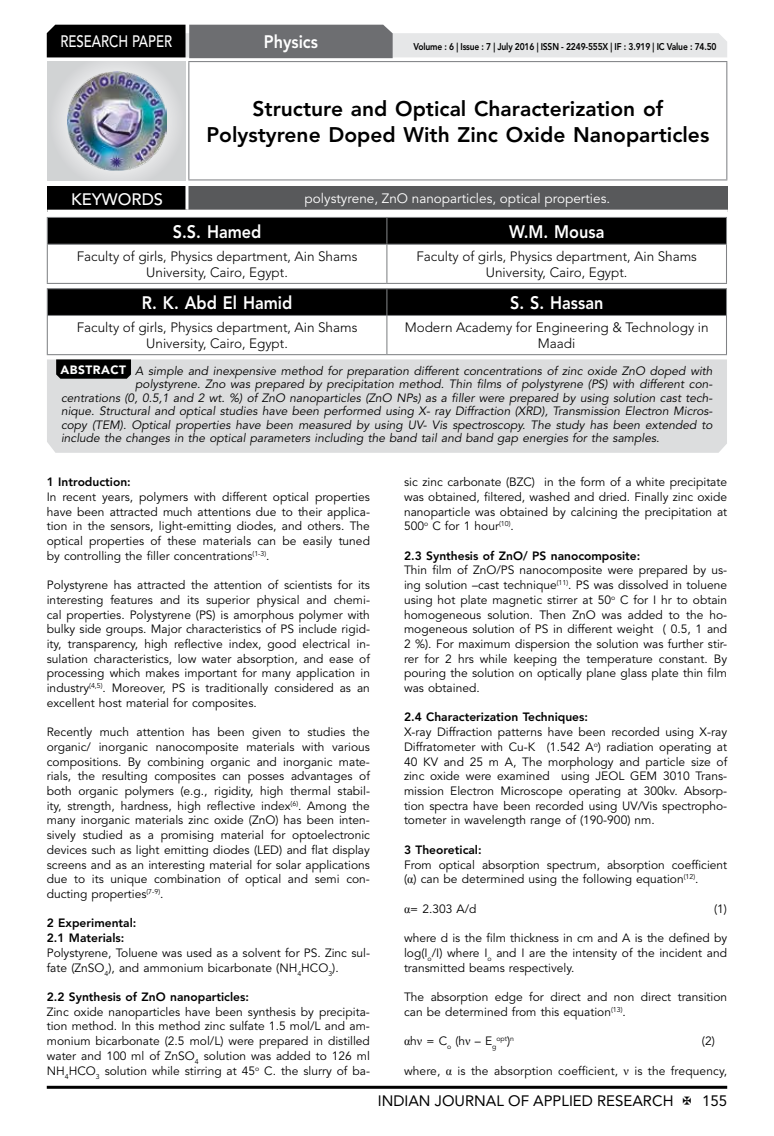
<style>
.page{position:relative;width:774px;height:1136px;background:#fff}
.page>*{position:absolute;margin:0;border:0;box-sizing:border-box;transform-origin:0 0}
.t1{font:800 21px/26.2px "Avenir LT Std";color:#000;text-align:center}
.t2{font:800 18px "Avenir LT Std";color:#fff;scale:.9 1}
.t3{font:500 16.5px "Avenir LT Std";color:#fff;scale:.8 1}
.t4{font:500 16.5px "Avenir LT Std";color:#fff}
.t5{font:15px "Avenir LT Std";color:#000}
.t6{font:300 13.5px/16.2px "Avenir LT Std";color:#000;text-align:center}
.t7{font:13.5px "Avenir LT Std";color:#fff}
.t8{font:12px/14.7px "Avenir LT Std";color:#000;text-align:justify}
.t9{font:italic 12px "Avenir LT Std";color:#000}
.t10{font:800 12px/14.7px "Avenir LT Std";color:#000}
.t11{font:800 9.75px "Avenir LT Std";letter-spacing:-.02em;color:#000;scale:.87 1}
.t12{font:7.05px "Avenir LT Std";color:#000}
.s1{font-weight:900;font-style:normal;color:#fff}
.s2{font-family:"Times New Roman"}
.s3{font-size:12px}
</style>
<div class="page">
<hr style="left:47px;top:1085px;width:680px;height:3px;background:#000">
<div style="left:48px;top:62px;width:137px;height:118px;background:linear-gradient(to right,#d9dadb,#d9dadb)"></div>
<img style="left:68px;top:71px;width:99px;height:100px">
<svg style="left:47px;top:25px;width:680px;height:33px;background:#979899"></svg>
<hr style="left:188px;top:61px;width:539px;height:1px;background:#808285">
<hr style="left:188px;top:62px;width:1px;height:117px;background:#808285">
<hr style="left:726px;top:62px;width:1px;height:117px;background:#808285">
<hr style="left:188px;top:179px;width:539px;height:1px;background:#808285">
<svg style="left:47px;top:217px;width:680px;height:27px;background:#070707"></svg>
<hr style="left:47px;top:244px;width:340px;height:1px;background:#808285">
<hr style="left:47px;top:245px;width:1px;height:38px;background:#808285">
<hr style="left:387px;top:244px;width:340px;height:1px;background:#808285">
<hr style="left:386px;top:245px;width:1px;height:38px;background:#808285">
<hr style="left:726px;top:245px;width:1px;height:38px;background:#808285">
<hr style="left:47px;top:283px;width:340px;height:1px;background:#808285">
<hr style="left:387px;top:283px;width:340px;height:1px;background:#808285">
<hr style="left:47px;top:288px;width:340px;height:1px;background:#808285">
<hr style="left:387px;top:288px;width:340px;height:1px;background:#808285">
<div style="left:47px;top:289px;width:680px;height:26px;background:#000"></div>
<hr style="left:47px;top:315px;width:340px;height:1px;background:#808285">
<hr style="left:47px;top:316px;width:1px;height:38px;background:#808285">
<hr style="left:387px;top:315px;width:340px;height:1px;background:#808285">
<hr style="left:386px;top:316px;width:1px;height:38px;background:#808285">
<hr style="left:726px;top:316px;width:1px;height:38px;background:#808285">
<hr style="left:47px;top:354px;width:340px;height:1px;background:#808285">
<hr style="left:387px;top:354px;width:340px;height:1px;background:#808285">
<div style="left:47px;top:359px;width:680px;height:94px;background:#dcddde"></div>
<svg style="left:56px;top:359px;width:75px;height:19px"></svg>
<div style="left:47px;top:186px;width:140px;height:25px;background:#000"></div>
<div style="left:187px;top:186px;width:541px;height:25px;background:#58595b"></div>
<hr style="left:185px;top:186px;width:3px;height:24px;background:#fff">
<hr style="left:47px;top:210px;width:140px;height:3px;background:#fff">
<hr style="left:187px;top:210px;width:541px;height:3px;background:#fff">
<h3 class="t3" style="left:60px;top:32px;width:139px">RESEARCH PAPER</h3>
<h2 class="t2" style="left:264px;top:31px;width:62px">Physics</h2>
<p class="t11" style="left:413px;top:41px;width:350px">Volume : 6 | Issue : 7 | July 2016 | ISSN - 2249-555X | IF : 3.919 | IC Value : 74.50</p>
<h1 class="t1" style="left:206px;top:95px;width:504px">Structure and Optical Characterization of<br>Polystyrene Doped With Zinc Oxide Nanoparticles</h1>
<h3 class="t4" style="left:71px;top:189px;width:94px">KEYWORDS</h3>
<p class="t7" style="left:305px;top:190px;width:307px">polystyrene, ZnO nanoparticles, optical properties.</p>
<h2 class="t2" style="left:173px;top:221px;width:100px">S.S. Hamed</h2>
<h2 class="t2" style="left:509px;top:221px;width:107px">W.M. Mousa</h2>
<p class="t6" style="left:77px;top:248px;width:282px">Faculty of girls, Physics department, Ain Shams<br>University, Cairo, Egypt.</p>
<p class="t6" style="left:416px;top:248px;width:282px">Faculty of girls, Physics department, Ain Shams<br>University, Cairo, Egypt.</p>
<h2 class="t2" style="left:142px;top:292px;width:169px">R. K. Abd El Hamid</h2>
<h2 class="t2" style="left:510px;top:292px;width:105px">S. S. Hassan</h2>
<p class="t6" style="left:77px;top:319px;width:282px">Faculty of girls, Physics department, Ain Shams<br>University, Cairo, Egypt.</p>
<p class="t6" style="left:405px;top:319px;width:305px">Modern Academy for Engineering &amp; Technology in<br>Maadi</p>
<p class="t9" style="left:60px;top:363px;width:653px"><span class="s1">ABSTRACT</span> A simple and inexpensive method for preparation different concentrations of zinc oxide ZnO doped with</p>
<p class="t9" style="left:135px;top:377px;width:579px">polystyrene. Zno was prepared by precipitation method. Thin films of polystyrene (PS) with different con-</p>
<p class="t9" style="left:61px;top:390px;width:653px">centrations (0, 0.5,1 and 2 wt. %) of ZnO nanoparticles (ZnO NPs) as a filler were prepared by using solution cast tech-</p>
<p class="t9" style="left:61px;top:404px;width:653px">nique. Structural and optical studies have been performed using X- ray Diffraction (XRD), Transmission Electron Micros-</p>
<p class="t9" style="left:61px;top:417px;width:653px">copy (TEM). Optical properties have been measured by using UV- Vis spectroscopy. The study has been extended to</p>
<p class="t9" style="left:61px;top:431px;width:600px">include the changes in the optical parameters including the band tail and band gap energies for the samples.</p>
<p class="t10" style="left:47px;top:474px;width:85px">1 Introduction:</p>
<p class="t8" style="left:47px;top:489px;width:325px">In recent years, polymers with different optical properties have been attracted much attentions due to their applica&shy;tion in the sensors, light-emitting diodes, and others. The optical properties of these materials can be easily tuned by controlling the filler concentrations<sup>(1-3)</sup>.</p>
<p class="t8" style="left:47px;top:578px;width:325px">Polystyrene has attracted the attention of scientists for its interesting features and its superior physical and chemi&shy;cal properties. Polystyrene (PS) is amorphous polymer with bulky side groups. Major characteristics of PS include rigid&shy;ity, transparency, high reflective index, good electrical in&shy;sulation characteristics, low water absorption, and ease of processing which makes important for many application in industry<sup>(4,5)</sup>. Moreover, PS is traditionally considered as an excellent host material for composites.</p>
<p class="t8" style="left:47px;top:725px;width:325px">Recently much attention has been given to studies the organic/ inorganic nanocomposite materials with various compositions. By combining organic and inorganic mate&shy;rials, the resulting composites can posses advantages of both organic polymers (e.g., rigidity, high thermal stabil&shy;ity, strength, hardness, high reflective index<sup>(6)</sup>. Among the many inorganic materials zinc oxide (ZnO) has been inten&shy;sively studied as a promising material for optoelectronic devices such as light emitting diodes (LED) and flat display screens and as an interesting material for solar applications due to its unique combination of optical and semi con&shy;ducting properties<sup>(7-9)</sup>.</p>
<p class="t10" style="left:47px;top:915px;width:91px">2 Experimental:<br>2.1 Materials:</p>
<p class="t8" style="left:47px;top:945px;width:325px">Polystyrene, Toluene was used as a solvent for PS. Zinc sul&shy;fate (ZnSO<sub>4</sub>), and ammonium bicarbonate (NH<sub>4</sub>HCO<sub>3</sub>).</p>
<p class="t10" style="left:47px;top:989px;width:204px">2.2 Synthesis of ZnO nanoparticles:</p>
<p class="t8" style="left:47px;top:1004px;width:325px">Zinc oxide nanoparticles have been synthesis by precipita&shy;tion method. In this method zinc sulfate 1.5 mol/L and am&shy;monium bicarbonate (2.5 mol/L) were prepared in distilled water and 100 ml of ZnSO<sub>4</sub> solution was added to 126 ml NH<sub>4</sub>HCO<sub>3</sub> solution while stirring at 45<sup>o</sup> C. the slurry of ba-</p>
<p class="t8" style="left:404px;top:475px;width:325px">sic zinc carbonate (BZC) in the form of a white precipitate was obtained, filtered, washed and dried. Finally zinc oxide nanoparticle was obtained by calcining the precipitation at 500<sup>o</sup> C for 1 hour<sup>(10)</sup>.</p>
<p class="t10" style="left:404px;top:548px;width:238px">2.3 Synthesis of ZnO/ PS nanocomposite:</p>
<p class="t8" style="left:404px;top:563px;width:325px">Thin film of ZnO/PS nanocomposite were prepared by us&shy;ing solution –cast technique<sup>(11)</sup>. PS was dissolved in toluene using hot plate magnetic stirrer at 50<sup>o</sup> C for I hr to obtain homogeneous solution. Then ZnO was added to the ho&shy;mogeneous solution of PS in different weight ( 0.5, 1 and 2 %). For maximum dispersion the solution was further stir&shy;rer for 2 hrs while keeping the temperature constant. By pouring the solution on optically plane glass plate thin film was obtained.</p>
<p class="t10" style="left:404px;top:710px;width:185px">2.4 Characterization Techniques:</p>
<p class="t8" style="left:404px;top:725px;width:325px">X-ray Diffraction patterns have been recorded using X-ray Diffratometer with Cu-Kα (1.542 A<sup>o</sup>) radiation operating at 40 KV and 25 m A, The morphology and particle size of zinc oxide were examined using JEOL GEM 3010 Trans&shy;mission Electron Microscope operating at 300kv. Absorp&shy;tion spectra have been recorded using UV/Vis spectropho&shy;tometer in wavelength range of (190-900) nm.</p>
<p class="t10" style="left:404px;top:842px;width:79px">3 Theoretical:</p>
<p class="t8" style="left:404px;top:857px;width:325px">From optical absorption spectrum, absorption coefficient (<span class="s2">α</span>) can be determined using the following equation<sup>(12)</sup>.</p>
<p class="t8" style="left:404px;top:901px;width:74px"><span class="s2">α</span>= 2.303 A/d</p>
<p class="t8" style="left:714px;top:901px;width:14px">(1)</p>
<p class="t8" style="left:404px;top:930px;width:325px">where d is the film thickness in cm and A is the defined by log(I<sub>o</sub>/I) where I<sub>o</sub> and I are the intensity of the incident and transmitted beams respectively.</p>
<p class="t8" style="left:404px;top:989px;width:325px">The absorption edge for direct and non direct transition can be determined from this equation<sup>(13)</sup>.</p>
<p class="t8" style="left:404px;top:1033px;width:94px"><span class="s2">α</span>h<span class="s2">ν</span> = C<sub>o</sub> (h<span class="s2">ν</span> – E<sub>g</sub></p>
<p class="t12" style="left:496px;top:1034px;width:19px">opt<span class="s3">)</span>n</p>
<p class="t8" style="left:702px;top:1033px;width:14px">(2)</p>
<p class="t8" style="left:404px;top:1063px;width:325px">where, <span class="s2">α</span> is the absorption coefficient, <span class="s2">ν</span> is the frequency,</p>
<p class="t5" style="left:378px;top:1091px;width:297px">INDIAN JOURNAL OF APPLIED RESEARCH</p>
<p class="t5" style="left:702px;top:1091px;width:27px">155</p>
</div>
